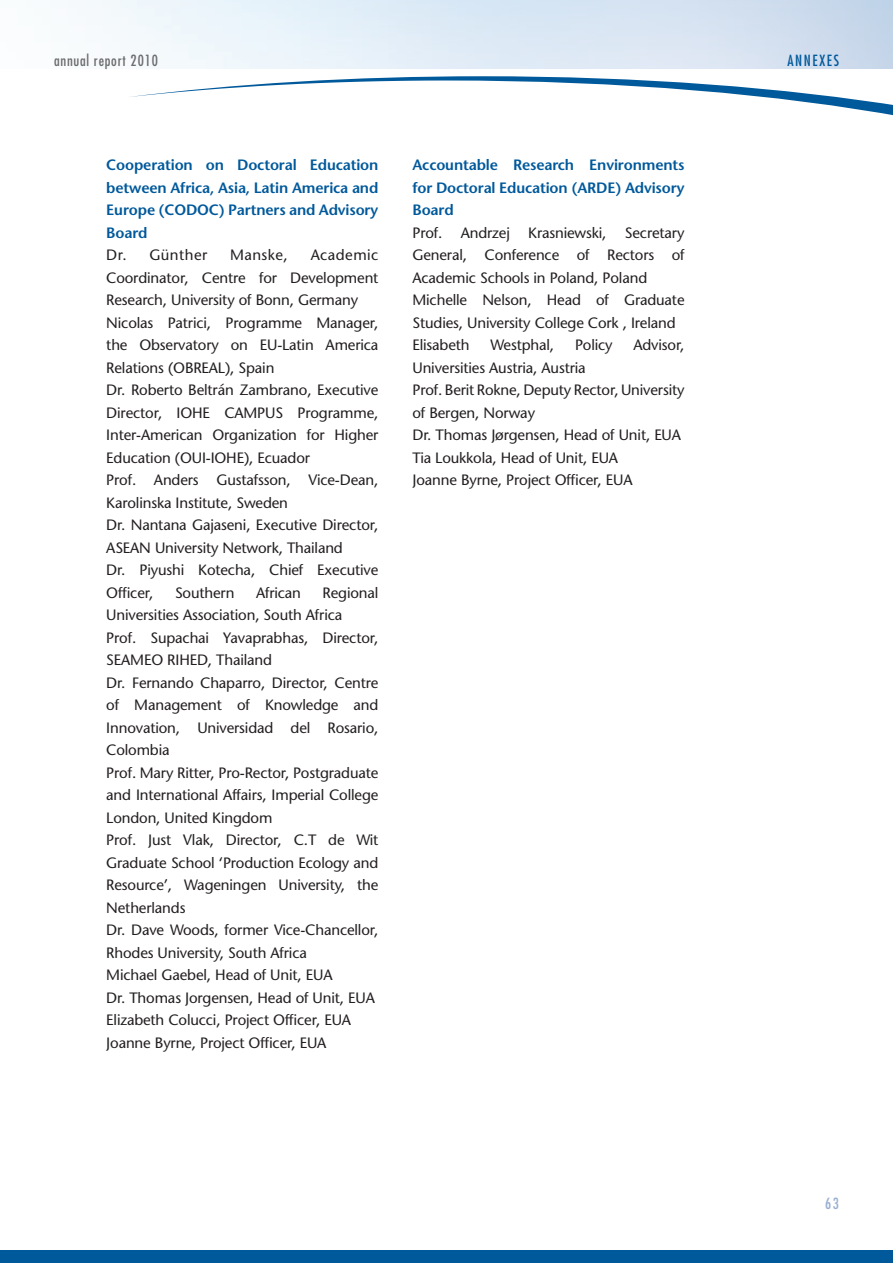
<style>
.page{position:relative;width:893px;height:1263px;background:#fff}
.page>*{position:absolute;margin:0;border:0;box-sizing:border-box;transform-origin:0 0}
.t1{font:15px/22.5px "Stone Sans";letter-spacing:-.01em;color:#231f20}
.t2{font:600 15px/22.5px "Stone Sans";letter-spacing:-.01em;color:#00599b;text-align:justify}
.t3{font:condensed 15px "Futura Std";letter-spacing:.05em;color:#6c6d70}
.t4{font:15px "Stone Sans";letter-spacing:.03em;color:#231f20}
.t5{font:condensed 15px "Futura Std";color:#00599b}
.t6{font:condensed 15px "Futura Std";color:#99afd3}
</style>
<div class="page">
<svg style="left:130px;top:76px;width:763px;height:40px"></svg>
<div style="left:0;top:1250px;width:223px;height:13px;background:#00599b"></div>
<div style="left:223px;top:1250px;width:223px;height:13px;background:#00599b"></div>
<div style="left:446px;top:1250px;width:224px;height:13px;background:#00599b"></div>
<div style="left:670px;top:1250px;width:223px;height:13px;background:#00599b"></div>
<p class="t3" style="left:54px;top:52px;width:105px">annual report 2010</p>
<p class="t2" style="left:106px;top:154px;width:274px">Cooperation on Doctoral Education between Africa, Asia, Latin America and Europe (CODOC) Partners and Advisory Board</p>
<p class="t4" style="left:106px;top:246px;width:103px">Dr. Günther</p>
<p class="t1" style="left:230px;top:244px;width:59px">Manske,</p>
<p class="t1" style="left:106px;top:244px;width:274px;text-indent:204px">Academic Coordinator, Centre for Development Research, University of Bonn, Germany Nicolas Patrici, Programme Manager, the Observatory on EU-Latin America Relations (OBREAL), Spain<br>Dr. Roberto Beltrán Zambrano, Executive Director, IOHE CAMPUS Programme, Inter-American Organization for Higher Education (OUI-IOHE), Ecuador<br>Prof. Anders Gustafsson, Vice-Dean, Karolinska Institute, Sweden<br>Dr. Nantana Gajaseni, Executive Director, ASEAN University Network, Thailand<br>Dr. Piyushi Kotecha, Chief Executive Officer,</p>
<p class="t1" style="left:106px;top:581px;width:274px;text-indent:216px">Regional Universities Association, South Africa<br>Prof. Supachai Yavaprabhas, Director, SEAMEO RIHED, Thailand<br>Dr. Fernando Chaparro, Director, Centre of Management of Knowledge and Innovation, Universidad del Rosario, Colombia<br>Prof. Mary Ritter, Pro-Rector, Postgraduate and International Affairs, Imperial College London, United Kingdom<br>Prof. Just Vlak, Director, C.T de Wit Graduate School ‘Production Ecology and Resource’, Wageningen University, the Netherlands<br>Dr. Dave Woods, former Vice-Chancellor, Rhodes University, South Africa<br>Michael Gaebel, Head of Unit, EUA<br>Dr. Thomas Jorgensen, Head of Unit, EUA Elizabeth Colucci, Project Officer, EUA Joanne Byrne, Project Officer, EUA</p>
<p class="t1" style="left:175px;top:581px;width:61px">Southern</p>
<p class="t1" style="left:256px;top:581px;width:46px">African</p>
<p class="t2" style="left:412px;top:154px;width:274px">Accountable Research Environments for Doctoral Education (ARDE) Advisory Board</p>
<p class="t1" style="left:412px;top:221px;width:274px">Prof. Andrzej Krasniewski, Secretary<br>General, Conference of Rectors of<br>Academic Schools in Poland, Poland<br>Michelle Nelson, Head of Graduate<br>Studies, University College Cork , Ireland<br>Elisabeth</p>
<p class="t1" style="left:490px;top:334px;width:65px">Westphal,</p>
<p class="t1" style="left:575px;top:334px;width:39px">Policy</p>
<p class="t1" style="left:633px;top:334px;width:53px">Advisor,</p>
<p class="t1" style="left:412px;top:356px;width:274px">Universities Austria, Austria<br>Prof. Berit Rokne, Deputy Rector, University of Bergen, Norway<br>Dr. Thomas Jørgensen, Head of Unit, EUA Tia Loukkola, Head of Unit, EUA<br>Joanne Byrne, Project Officer, EUA</p>
<p class="t5" style="left:787px;top:52px;width:52px">ANN EXES</p>
<p class="t6" style="left:825px;top:1194px;width:15px">63</p>
</div>
